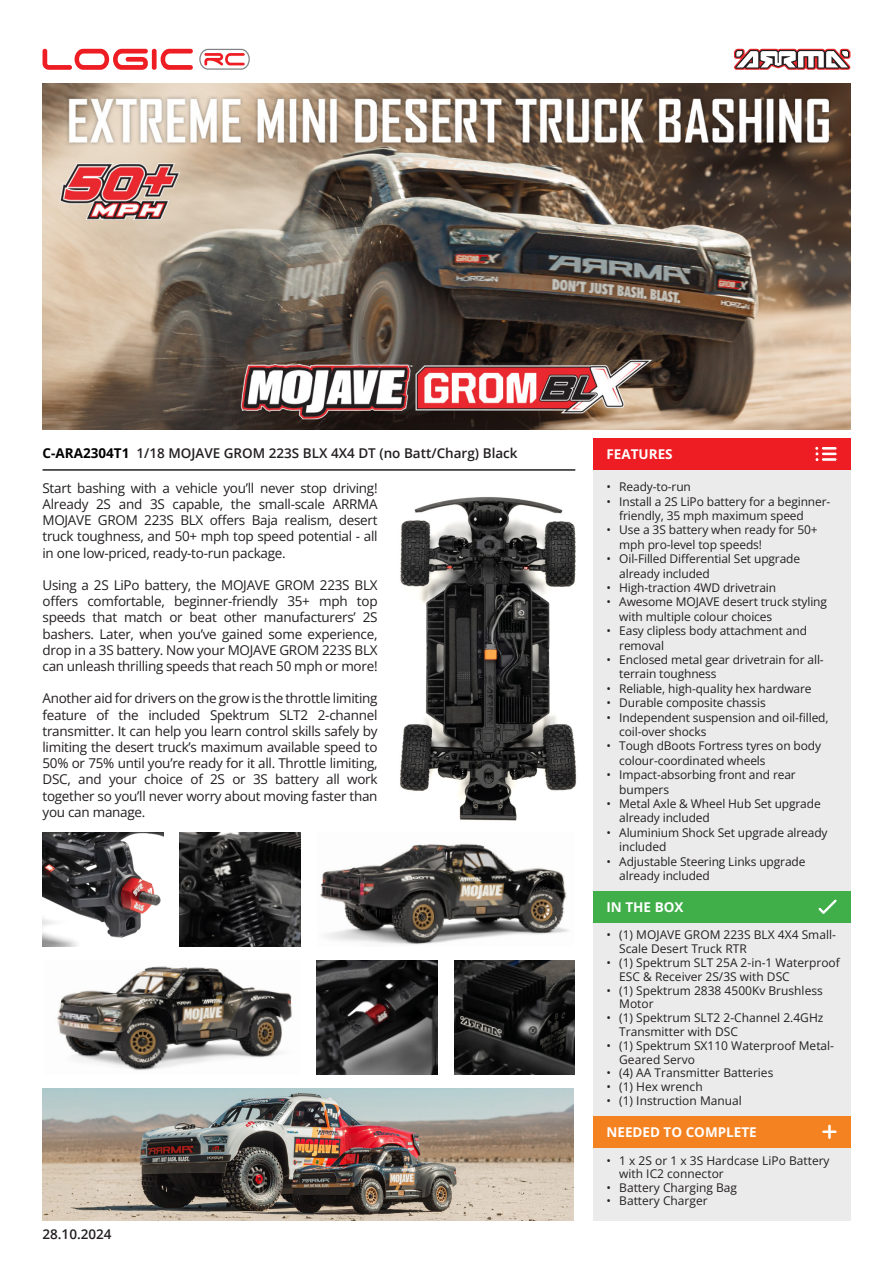
<style>
.page{position:relative;width:893px;height:1263px;background:#fff}
.page>*{position:absolute;margin:0;border:0;box-sizing:border-box;transform-origin:0 0}
.t1{font:13.5px/16.2px "Open Sans";letter-spacing:-.02em;color:#231f20;text-align:justify}
.t2{font:600 13.5px "Open Sans";color:#231f20}
.t3{font:700 13.5px "Open Sans";color:#fff}
.t4{font:12px/14.4px "Open Sans";letter-spacing:-.01em;color:#231f20}
.s1{font-weight:700;color:#000}
</style>
<div class="page">
<img style="left:43px;top:84px;width:807px;height:346px">
<svg style="left:43px;top:49px;width:150px;height:21px"></svg>
<svg style="left:199px;top:49px;width:51px;height:21px"></svg>
<svg style="left:734px;top:49px;width:116px;height:21px"></svg>
<img style="left:400px;top:497px;width:177px;height:324px">
<div style="left:593px;top:448px;width:257px;height:772px;background:#ebebeb"></div>
<div style="left:593px;top:890px;width:257px;height:32px;background:#40ae49"></div>
<svg style="left:818px;top:899px;width:19px;height:15px"></svg>
<hr style="left:43px;top:469px;width:532px;height:2px;background:#231f20">
<div style="left:593px;top:438px;width:257px;height:32px;background:#ee1d23"></div>
<hr style="left:821px;top:446px;width:16px;height:4px;background:#fff;border-radius:2px">
<div style="left:821px;top:446px;width:17px;height:5px;border:1px solid #ee1d23;border-radius:2px"></div>
<hr style="left:821px;top:452px;width:16px;height:4px;background:#fff;border-radius:2px">
<div style="left:821px;top:451px;width:17px;height:5px;border:1px solid #ee1d23;border-radius:2px"></div>
<hr style="left:821px;top:458px;width:16px;height:3px;background:#fff;border-radius:2px">
<div style="left:821px;top:457px;width:17px;height:5px;border:1px solid #ee1d23;border-radius:2px"></div>
<svg style="left:815px;top:446px;width:4px;height:15px"></svg>
<div style="left:593px;top:1116px;width:257px;height:32px;background:#f58220"></div>
<svg style="left:822px;top:1124px;width:15px;height:15px"></svg>
<img style="left:43px;top:1089px;width:531px;height:131px">
<img style="left:43px;top:833px;width:120px;height:114px">
<img style="left:317px;top:961px;width:120px;height:113px">
<img style="left:180px;top:833px;width:121px;height:114px">
<img style="left:320px;top:843px;width:249px;height:102px">
<img style="left:57px;top:966px;width:235px;height:105px">
<img style="left:454px;top:961px;width:121px;height:113px">
<p class="t2" style="left:43px;top:444px;width:477px"><span class="s1">C-ARA2304T1</span> 1/18 MOJAVE GROM 223S BLX 4X4 DT (no Batt/Charg) Black</p>
<p class="t1" style="left:43px;top:479px;width:337px">Start bashing with a vehicle you’ll never stop driving!<br>Already 2S and 3S capable, the small-scale ARRMA MOJAVE GROM 223S BLX offers Baja realism, desert truck toughness, and 50+ mph top speed potential - all in one low-priced, ready-to-run package.</p>
<p class="t1" style="left:43px;top:577px;width:337px">Using a 2S LiPo battery, the MOJAVE GROM 223S BLX offers comfortable, beginner-friendly 35+ mph top speeds that match or beat other manufacturers’ 2S bashers. Later, when you’ve gained some experience, drop in a 3S battery. Now your MOJAVE GROM 223S BLX can unleash thrilling speeds that reach 50 mph or more!</p>
<p class="t1" style="left:43px;top:690px;width:337px">Another aid for drivers on the grow is the throttle limiting feature of the included Spektrum SLT2 2-channel transmitter. It can help you learn control skills safely by limiting the desert truck’s maximum available speed to 50% or 75% until you’re ready for it all. Throttle limiting, DSC, and your choice of 2S or 3S battery all work together so you’ll never worry about moving faster than you can manage.</p>
<p class="t2" style="left:43px;top:1225px;width:71px">28.10.2024</p>
<p class="t3" style="left:606px;top:445px;width:68px">FEATURES</p>
<p class="t4" style="left:606px;top:479px;width:86px">• Ready-to-run</p>
<p class="t4" style="left:619px;top:494px;width:213px;text-indent:-13px">• Install a 2S LiPo battery for a beginner&shy;friendly, 35 mph maximum speed</p>
<p class="t4" style="left:619px;top:523px;width:200px;text-indent:-13px">• Use a 3S battery when ready for 50+ mph pro-level top speeds!</p>
<p class="t4" style="left:619px;top:551px;width:183px;text-indent:-13px">• Oil-Filled Differential Set upgrade already included</p>
<p class="t4" style="left:606px;top:580px;width:171px">• High-traction 4WD drivetrain</p>
<p class="t4" style="left:619px;top:595px;width:209px;text-indent:-13px">• Awesome MOJAVE desert truck styling with multiple colour choices</p>
<p class="t4" style="left:619px;top:623px;width:189px;text-indent:-13px">• Easy clipless body attachment and removal</p>
<p class="t4" style="left:619px;top:652px;width:206px;text-indent:-13px">• Enclosed metal gear drivetrain for all&shy;terrain toughness</p>
<p class="t4" style="left:606px;top:681px;width:207px">• Reliable, high-quality hex hardware</p>
<p class="t4" style="left:606px;top:695px;width:161px">• Durable composite chassis</p>
<p class="t4" style="left:619px;top:710px;width:211px;text-indent:-13px">• Independent suspension and oil-filled, coil-over shocks</p>
<p class="t4" style="left:619px;top:739px;width:203px;text-indent:-13px">• Tough dBoots Fortress tyres on body colour-coordinated wheels</p>
<p class="t4" style="left:619px;top:767px;width:178px;text-indent:-13px">• Impact-absorbing front and rear bumpers</p>
<p class="t4" style="left:619px;top:796px;width:203px;text-indent:-13px">• Metal Axle &amp; Wheel Hub Set upgrade already included</p>
<p class="t4" style="left:619px;top:825px;width:210px;text-indent:-13px">• Aluminium Shock Set upgrade already included</p>
<p class="t4" style="left:619px;top:854px;width:188px;text-indent:-13px">• Adjustable Steering Links upgrade already included</p>
<p class="t3" style="left:606px;top:897px;width:78px">IN THE BOX</p>
<p class="t4" style="left:619px;top:928px;width:218px;line-height:13.8px;text-indent:-13px">• (1) MOJAVE GROM 223S BLX 4X4 Small-<br>Scale Desert Truck RTR</p>
<p class="t4" style="left:619px;top:955px;width:222px;line-height:13.8px;text-indent:-13px">• (1) Spektrum SLT 25A 2-in-1 Waterproof<br>ESC &amp; Receiver 2S/3S with DSC</p>
<p class="t4" style="left:619px;top:983px;width:205px;line-height:13.8px;text-indent:-13px">• (1) Spektrum 2838 4500Kv Brushless<br>Motor</p>
<p class="t4" style="left:619px;top:1010px;width:206px;line-height:13.8px;text-indent:-13px">• (1) Spektrum SLT2 2-Channel 2.4GHz<br>Transmitter with DSC</p>
<p class="t4" style="left:619px;top:1038px;width:216px;line-height:13.8px;text-indent:-13px">• (1) Spektrum SX110 Waterproof Metal-<br>Geared Servo</p>
<p class="t4" style="left:606px;top:1065px;width:168px">• (4) AA Transmitter Batteries</p>
<p class="t4" style="left:606px;top:1079px;width:98px">• (1) Hex wrench</p>
<p class="t4" style="left:606px;top:1093px;width:137px">• (1) Instruction Manual</p>
<p class="t3" style="left:606px;top:1122px;width:152px">NEEDED TO COMPLETE</p>
<p class="t4" style="left:619px;top:1153px;width:212px;line-height:13.5px;text-indent:-13px">• 1 x 2S or 1 x 3S Hardcase LiPo Battery with IC2 connector</p>
<p class="t4" style="left:606px;top:1180px;width:132px">• Battery Charging Bag</p>
<p class="t4" style="left:606px;top:1193px;width:103px">• Battery Charger</p>
</div>
